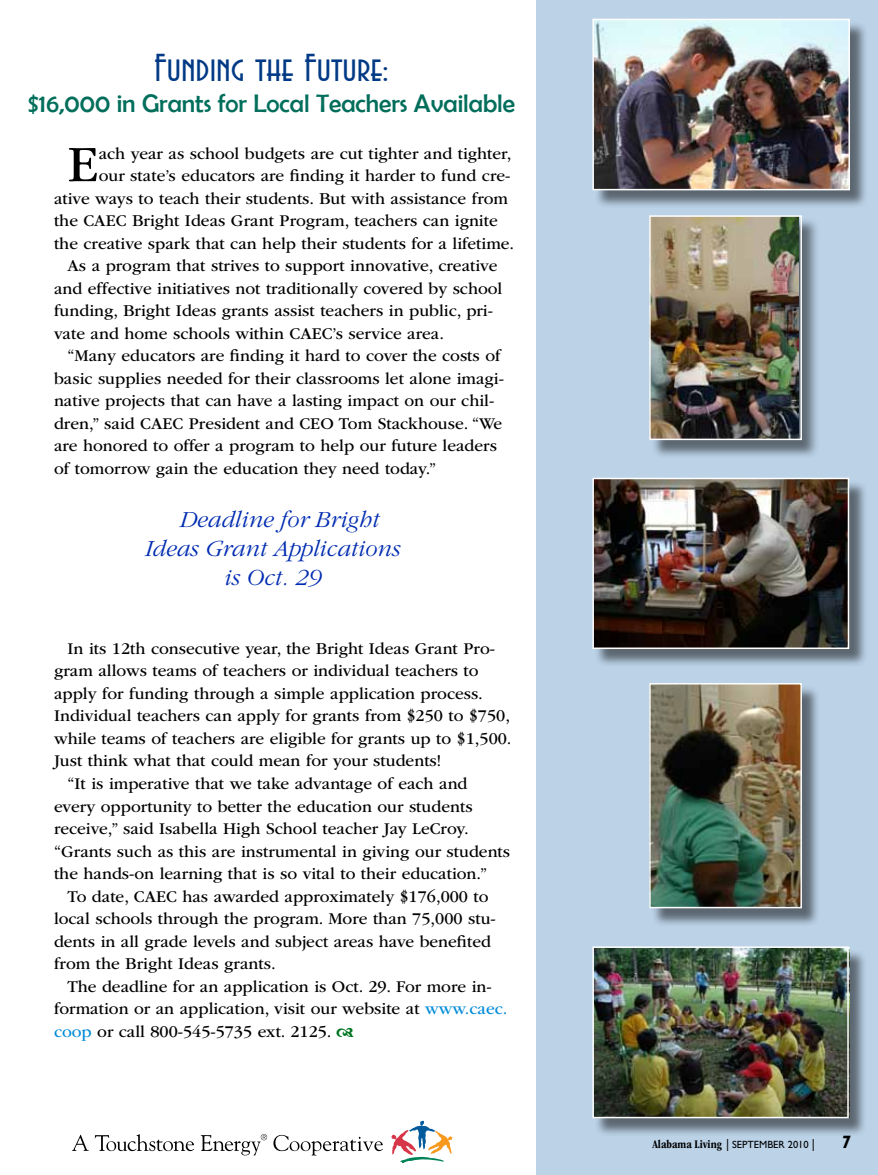
<style>
.page{position:relative;width:878px;height:1175px;background:#fff}
.page>*{position:absolute;margin:0;border:0;box-sizing:border-box;transform-origin:0 0}
.t1{font:53.25px "ITC Garamond Std";color:#000}
.t2{font:40.5px "BLAIR";color:#003985}
.t3{font:25.5px "Berlin Sans FB";color:#006e5b}
.t4{font:italic 300 24px/28.8px "ITC Garamond Std";color:#002cb1;text-align:center}
.t5{font:italic 700 18px "Gill Sans Std";color:#000}
.t6{font:17.1px "ITC Garamond Std";color:#000}
.t7{font:700 condensed 12px "ITC Garamond Std";color:#000}
.s1{color:#008bd9}
.s2{font-family:"Gill Sans Std";font-weight:400;font-stretch:normal}
.s3{font-family:"Gill Sans Std";font-weight:400;font-stretch:normal;font-size:10.5px}
</style>
<div class="page">
<svg style="left:391px;top:1120px;width:61px;height:44px"></svg>
<svg style="left:72px;top:1134px;width:17px;height:17px"></svg>
<svg style="left:95px;top:1134px;width:99px;height:17px"></svg>
<svg style="left:273px;top:1134px;width:110px;height:21px"></svg>
<svg style="left:201px;top:1134px;width:66px;height:21px"></svg>
<div style="left:536px;top:0;width:342px;height:1174px;background:#bbd2e7"></div>
<div style="left:594px;top:21px;width:274px;height:188px;background:#000;opacity:.51"></div>
<img style="left:595px;top:22px;width:252px;height:165px">
<div style="left:592px;top:19px;width:258px;height:171px;border:2px solid #fff"></div>
<div style="left:594px;top:480px;width:274px;height:187px;background:#000;opacity:.51"></div>
<img style="left:595px;top:481px;width:251px;height:165px">
<div style="left:592px;top:478px;width:257px;height:171px;border:2px solid #fff"></div>
<div style="left:651px;top:218px;width:169px;height:240px;background:#000;opacity:.51"></div>
<img style="left:652px;top:218px;width:146px;height:219px">
<div style="left:649px;top:215px;width:152px;height:225px;border:2px solid #fff"></div>
<div style="left:651px;top:685px;width:169px;height:241px;background:#000;opacity:.51"></div>
<img style="left:652px;top:686px;width:146px;height:219px">
<div style="left:649px;top:683px;width:152px;height:225px;border:2px solid #fff"></div>
<div style="left:594px;top:948px;width:273px;height:189px;background:#000;opacity:.51"></div>
<img style="left:595px;top:947px;width:254px;height:170px">
<div style="left:592px;top:946px;width:256px;height:172px;border:2px solid #fff"></div>
<h2 class="t2" style="left:155px;top:35px;width:235px">Funding the Future:</h2>
<h3 class="t3" style="left:28px;top:89px;width:488px">$16,000 in Grants for Local Teachers Available</h3>
<h1 class="t1" style="left:68px;top:135px;width:33px">E</h1>
<p class="t6" style="left:99px;top:144px;width:414px">ach year as school budgets are cut tighter and tighter,</p>
<p class="t6" style="left:99px;top:166px;width:413px">our state’s educators are finding it harder to fund cre-</p>
<p class="t6" style="left:54px;top:189px;width:455px">ative ways to teach their students. But with assistance from</p>
<p class="t6" style="left:54px;top:211px;width:445px">the CAEC Bright Ideas Grant Program, teachers can ignite</p>
<p class="t6" style="left:54px;top:234px;width:462px">the creative spark that can help their students for a lifetime.</p>
<p class="t6" style="left:67px;top:256px;width:431px">As a program that strives to support innovative, creative</p>
<p class="t6" style="left:54px;top:279px;width:450px">and effective initiatives not traditionally covered by school</p>
<p class="t6" style="left:54px;top:301px;width:440px">funding, Bright Ideas grants assist teachers in public, pri-</p>
<p class="t6" style="left:54px;top:324px;width:391px">vate and home schools within CAEC’s service area.</p>
<p class="t6" style="left:67px;top:346px;width:434px">“Many educators are finding it hard to cover the costs of</p>
<p class="t6" style="left:54px;top:369px;width:451px">basic supplies needed for their classrooms let alone imagi-</p>
<p class="t6" style="left:54px;top:391px;width:441px">native projects that can have a lasting impact on our chil-</p>
<p class="t6" style="left:54px;top:414px;width:450px">dren,” said CAEC President and CEO Tom Stackhouse. “We</p>
<p class="t6" style="left:54px;top:436px;width:444px">are honored to offer a program to help our future leaders</p>
<p class="t6" style="left:54px;top:459px;width:384px">of tomorrow gain the education they need today.”</p>
<h3 class="t4" style="left:145px;top:505px;width:257px">Deadline for Bright<br>Ideas Grant Applications is Oct. 29</h3>
<p class="t6" style="left:67px;top:639px;width:429px">In its 12th consecutive year, the Bright Ideas Grant Pro-</p>
<p class="t6" style="left:54px;top:661px;width:426px">gram allows teams of teachers or individual teachers to</p>
<p class="t6" style="left:54px;top:684px;width:430px">apply for funding through a simple application process.</p>
<p class="t6" style="left:54px;top:706px;width:457px">Individual teachers can apply for grants from $250 to $750,</p>
<p class="t6" style="left:54px;top:729px;width:459px">while teams of teachers are eligible for grants up to $1,500.</p>
<p class="t6" style="left:54px;top:751px;width:388px">Just think what that could mean for your students!</p>
<p class="t6" style="left:67px;top:774px;width:401px">“It is imperative that we take advantage of each and</p>
<p class="t6" style="left:54px;top:796px;width:420px">every opportunity to better the education our students</p>
<p class="t6" style="left:54px;top:819px;width:416px">receive,” said Isabella High School teacher Jay LeCroy.</p>
<p class="t6" style="left:54px;top:841px;width:457px">“Grants such as this are instrumental in giving our students</p>
<p class="t6" style="left:54px;top:864px;width:434px">the hands-on learning that is so vital to their education.”</p>
<p class="t6" style="left:67px;top:886px;width:422px">To date, CAEC has awarded approximately $176,000 to</p>
<p class="t6" style="left:54px;top:909px;width:443px">local schools through the program. More than 75,000 stu-</p>
<p class="t6" style="left:54px;top:931px;width:438px">dents in all grade levels and subject areas have benefited</p>
<p class="t6" style="left:54px;top:954px;width:223px">from the Bright Ideas grants.</p>
<p class="t6" style="left:67px;top:976px;width:425px">The deadline for an application is Oct. 29. For more in-</p>
<p class="t6" style="left:54px;top:999px;width:455px">formation or an application, visit our website at <span class="s1">www.caec.</span></p>
<p class="t6" style="left:54px;top:1021px;width:279px"><span class="s1">coop</span> or call 800-545-5735 ext. 2125.</p>
<p class="t7" style="left:652px;top:1137px;width:164px">Alabama Living <span class="s2">|</span> <span class="s3">SEPTEMBER 2010</span> <span class="s2">|</span></p>
<p class="t5" style="left:841px;top:1131px;width:11px">7</p>
</div>
